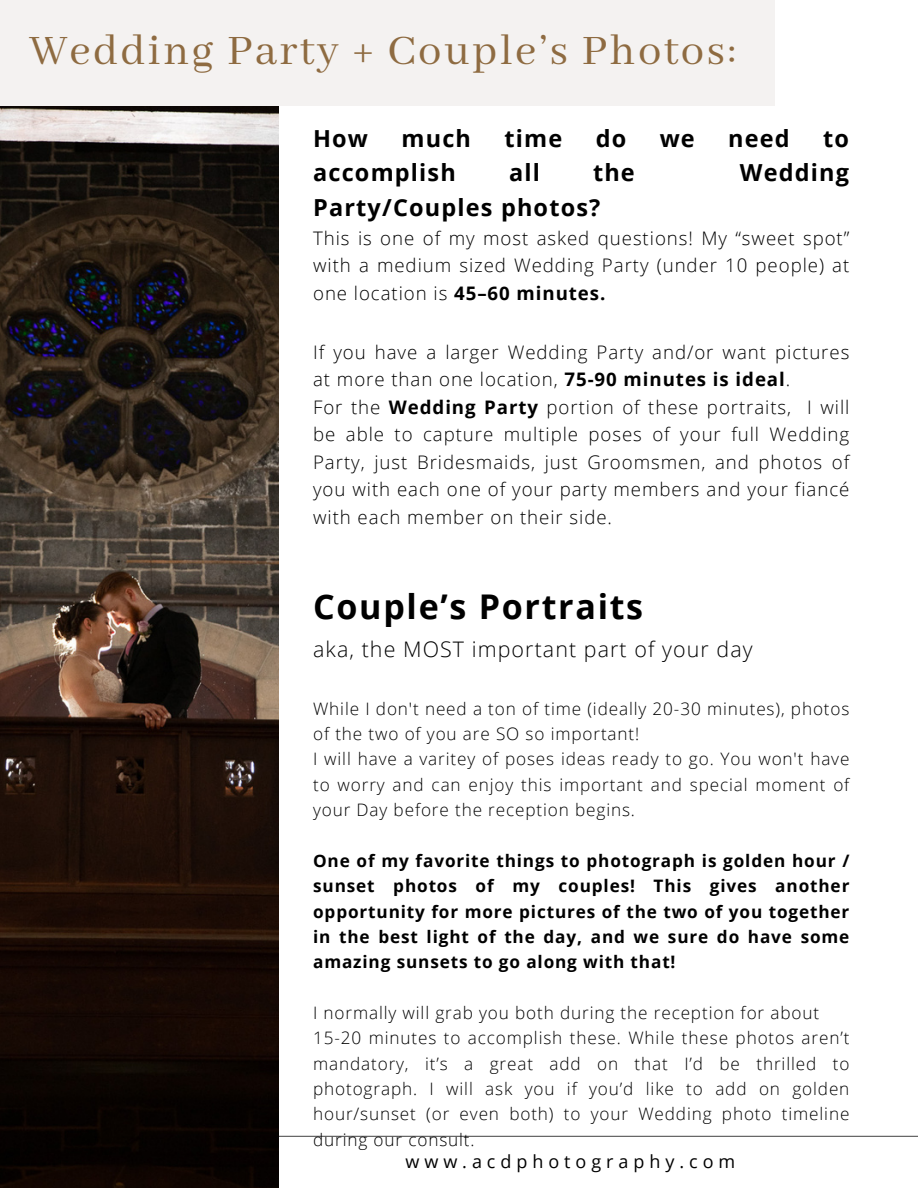
<style>
.page{position:relative;width:918px;height:1188px;background:#fff}
.page>*{position:absolute;margin:0;border:0;box-sizing:border-box;transform-origin:0 0}
.t1{font:46.65px "Abhaya Libre";letter-spacing:.05em;color:#8e6b41}
.t2{font:700 34.05px "Open Sans";letter-spacing:.05em;color:#000}
.t3{font:700 23.55px "Open Sans";letter-spacing:.05em;color:#000}
.t4{font:300 21.45px "Open Sans";letter-spacing:.05em;color:#000}
.t5{font:300 18.75px/27.5px "Open Sans";letter-spacing:.05em;color:#000;text-align:justify}
.t6{font:18px "Open Sans";letter-spacing:.275em;color:#000}
.t7{font:300 17.25px/25.3px "Open Sans";letter-spacing:.05em;color:#000;text-align:justify}
.t8{font:700 17.25px/25.3px "Open Sans";letter-spacing:.05em;color:#000;text-align:justify}
.s1{font-weight:700}
</style>
<div class="page">
<hr style="left:0;top:1136px;width:918px;height:1px;background:#555">
<img style="left:0;top:106px;width:278px;height:1082px">
<div style="left:0;top:0;width:775px;height:106px;background:#f4f2f1"></div>
<p class="t1" style="left:29px;top:25px;width:709px">Wedding Party + Couple’s Photos:</p>
<p class="t3" style="left:313px;top:121px;width:56px">How</p>
<p class="t3" style="left:402px;top:121px;width:71px">much</p>
<p class="t3" style="left:504px;top:121px;width:59px">time</p>
<p class="t3" style="left:596px;top:121px;width:32px">do</p>
<p class="t3" style="left:660px;top:121px;width:37px">we</p>
<p class="t3" style="left:728px;top:121px;width:63px">need</p>
<p class="t3" style="left:823px;top:121px;width:27px">to</p>
<p class="t3" style="left:313px;top:156px;width:144px">accomplish</p>
<p class="t3" style="left:509px;top:156px;width:32px">all</p>
<p class="t3" style="left:593px;top:156px;width:43px">the</p>
<p class="t3" style="left:740px;top:156px;width:111px">Wedding</p>
<p class="t3" style="left:313px;top:191px;width:289px">Party/Couples photos?</p>
<p class="t5" style="left:313px;top:224px;width:538px">This is one of my most asked questions! My “sweet spot” with a medium sized Wedding Party (under 10 people) at one location is <span class="s1">45–60 minutes.</span></p>
<p class="t5" style="left:313px;top:338px;width:538px">If you have a larger Wedding Party and/or want pictures at more than one location, <span class="s1">75-90 minutes is ideal</span>.</p>
<p class="t5" style="left:313px;top:393px;width:538px">For the <span class="s1">Wedding Party</span> portion of these portraits, I will be able to capture multiple poses of your full Wedding Party, just Bridesmaids, just Groomsmen, and photos of you with each one of your party members and your fiancé with each member on their side.</p>
<p class="t2" style="left:313px;top:582px;width:332px">Couple’s Portraits</p>
<p class="t4" style="left:313px;top:634px;width:441px">aka, the MOST important part of your day</p>
<p class="t7" style="left:313px;top:695px;width:538px">While I don't need a ton of time (ideally 20-30 minutes), photos of the two of you are SO so important!</p>
<p class="t7" style="left:313px;top:746px;width:538px">I will have a varitey of poses ideas ready to go. You won't have to worry and can enjoy this important and special moment of your Day before the reception begins.</p>
<p class="t8" style="left:313px;top:847px;width:538px">One of my favorite things to photograph is golden hour / sunset photos of my couples! This gives another opportunity for more pictures of the two of you together in the best light of the day, and we sure do have some amazing sunsets to go along with that!</p>
<p class="t7" style="left:313px;top:1000px;width:508px">I normally will grab you both during the reception for about</p>
<p class="t7" style="left:313px;top:1025px;width:538px">15-20 minutes to accomplish these. While these photos aren’t mandatory, it’s a great add on that I’d be thrilled to photograph. I will ask you if you’d like to add on golden hour/sunset (or even both) to your Wedding photo timeline during our consult.</p>
<p class="t6" style="left:405px;top:1149px;width:331px">www.acdphotography.com</p>
</div>
